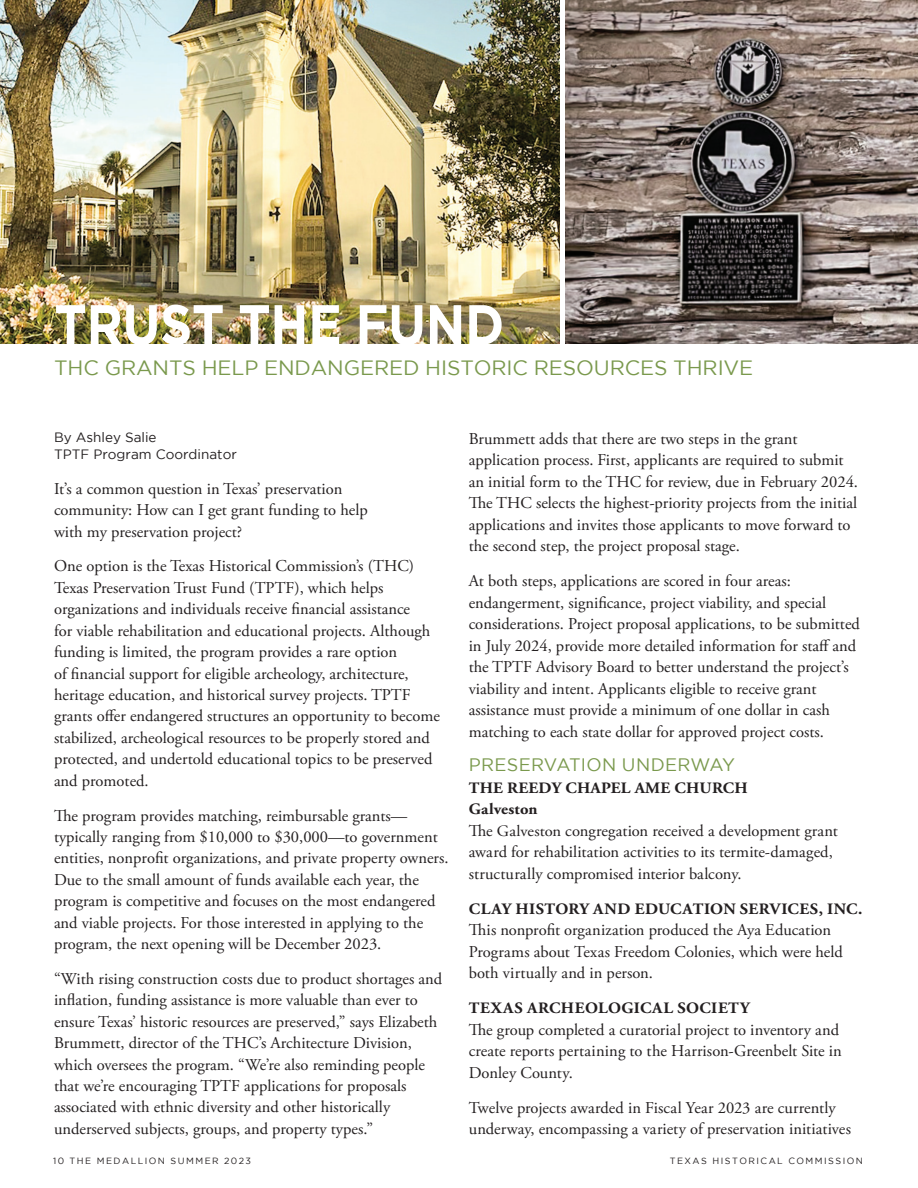
<style>
.page{position:relative;width:918px;height:1188px;background:#fff}
.page>*{position:absolute;margin:0;border:0;box-sizing:border-box;transform-origin:0 0}
.t1{font:700 56.4px "Gotham";letter-spacing:-.005em;color:#fff;scale:.89 1}
.t2{font:20.7px "Gotham";letter-spacing:-.005em;color:#7a994d}
.t3{font:18px "Gotham";letter-spacing:.01em;color:#7a994d}
.t4{font:16.5px/21.5px "Adobe Garamond Pro";color:#231f20}
.t5{font:700 15.9px/21.5px "Adobe Garamond Pro";letter-spacing:.015em;color:#231f20;scale:1.04 1}
.t6{font:13.5px/17px "Gotham";color:#231f20}
.t7{font:9px "Gotham";letter-spacing:.165em;color:#231f20}
.s1{font-size:15.9px}
</style>
<div class="page">
<img style="left:0;top:0;width:559px;height:344px">
<img style="left:566px;top:0;width:352px;height:343px">
<h1 class="t1" style="left:54px;top:292px;width:507px">TRUST THE FUND</h1>
<p class="t2" style="left:54px;top:357px;width:701px">THC GRANTS HELP ENDANGERED HISTORIC RESOURCES THRIVE</p>
<p class="t6" style="left:54px;top:428px;width:184px">By Ashley Salie<br>TPTF Program Coordinator</p>
<p class="t4" style="left:54px;top:478px;width:315px">It’s a common question in Texas’ preservation community: How can I get grant funding to help with my preservation project?</p>
<p class="t4" style="left:54px;top:556px;width:387px">One option is the Texas Historical Commission’s (THC)<br>Texas Preservation Trust Fund (TPTF), which helps organizations and individuals receive financial assistance<br>for viable rehabilitation and educational projects. Although funding is limited, the program provides a rare option<br>of financial support for eligible archeology, architecture, heritage education, and historical survey projects. TPTF grants offer endangered structures an opportunity to become stabilized, archeological resources to be properly stored and protected, and undertold educational topics to be preserved and promoted.</p>
<p class="t4" style="left:54px;top:805px;width:396px">The program provides matching, reimbursable grants— typically ranging from $10,000 to $30,000—to government entities, nonprofit organizations, and private property owners.<br>Due to the small amount of funds available each year, the program is competitive and focuses on the most endangered and viable projects. For those interested in applying to the program, the next opening will be December 2023.</p>
<p class="t4" style="left:54px;top:969px;width:390px">“With rising construction costs due to product shortages and inflation, funding assistance is more valuable than ever to ensure Texas’ historic resources are preserved,” says Elizabeth Brummett, director of the THC’s Architecture Division, which oversees the program. “We’re also reminding people that we’re encouraging TPTF applications for proposals associated with ethnic diversity and other historically underserved subjects, groups, and property types.”</p>
<p class="t4" style="left:469px;top:429px;width:391px">Brummett adds that there are two steps in the grant application process. First, applicants are required to submit an initial form to the THC for review, due in February 2024.<br>The THC selects the highest-priority projects from the initial applications and invites those applicants to move forward to the second step, the project proposal stage.</p>
<p class="t4" style="left:469px;top:571px;width:393px">At both steps, applications are scored in four areas: endangerment, significance, project viability, and special considerations. Project proposal applications, to be submitted in July 2024, provide more detailed information for staff and the TPTF Advisory Board to better understand the project’s viability and intent. Applicants eligible to receive grant assistance must provide a minimum of one dollar in cash matching to each state dollar for approved project costs.</p>
<p class="t3" style="left:469px;top:755px;width:268px">PRESERVATION UNDERWAY</p>
<p class="t5" style="left:469px;top:777px;width:270px">THE REEDY CHAPEL AME CHURCH<br>Galveston</p>
<p class="t4" style="left:469px;top:821px;width:371px">The <span class="s1">Galveston</span> congregation received a development grant award for rehabilitation activities to its termite-damaged, structurally compromised interior balcony.</p>
<p class="t5" style="left:469px;top:898px;width:380px">CLAY HISTORY AND EDUCATION SERVICES, INC.</p>
<p class="t4" style="left:469px;top:920px;width:376px">This nonprofit organization produced the Aya Education<br>Programs about Texas Freedom Colonies, which were held both virtually and in person.</p>
<p class="t5" style="left:469px;top:998px;width:271px">TEXAS ARCHEOLOGICAL SOCIETY</p>
<p class="t4" style="left:469px;top:1019px;width:375px">The group completed a curatorial project to inventory and create reports pertaining to the Harrison-Greenbelt Site in<br>Donley County.</p>
<p class="t4" style="left:469px;top:1097px;width:384px">Twelve projects awarded in Fiscal Year 2023 are currently underway, encompassing a variety of preservation initiatives</p>
<p class="t7" style="left:53px;top:1156px;width:199px">10 THE MEDALLION SUMMER 2023</p>
<p class="t7" style="left:670px;top:1156px;width:195px">TEXAS HISTORICAL COMMISSION</p>
</div>
